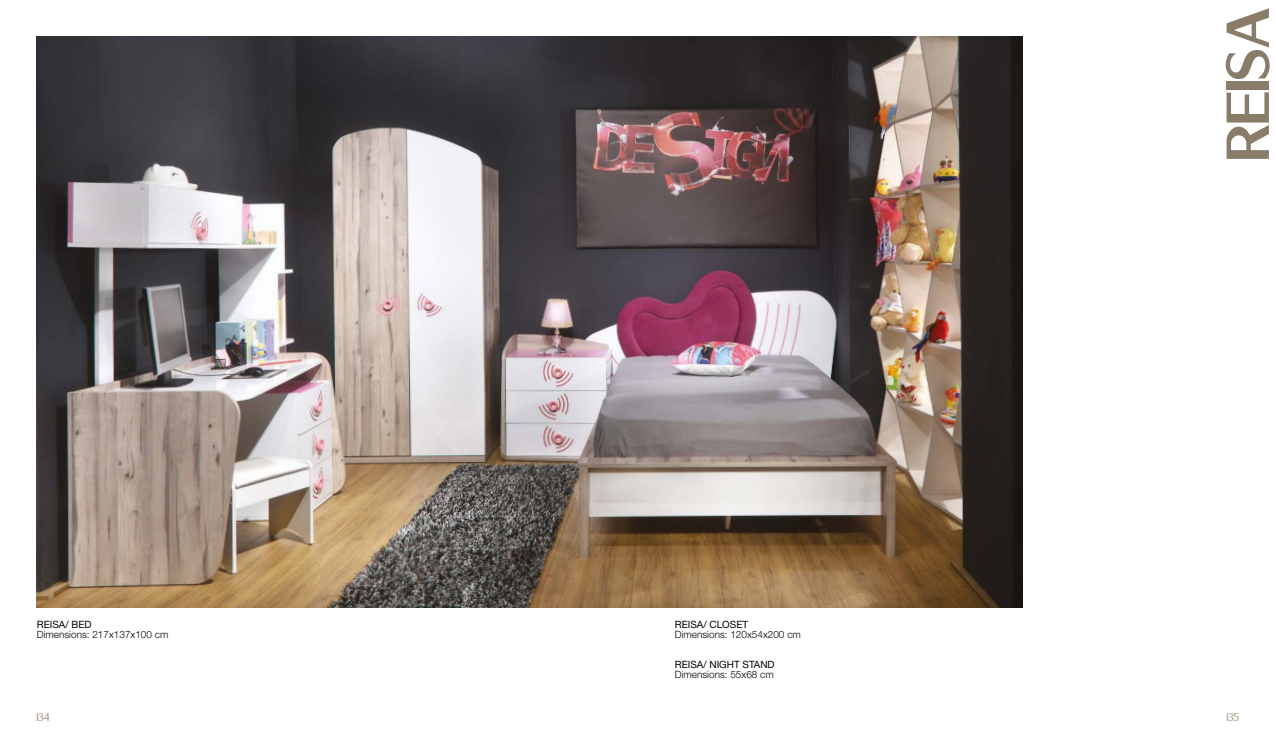
<style>
.page{position:relative;width:1276px;height:738px;background:#fff}
.page>*{position:absolute;margin:0;border:0;box-sizing:border-box;transform-origin:0 0}
.t1{font:700 60.5px "Berlina";color:#897d6a}
.t2{font:11px "Berlina";color:#aaa293}
.t3{font:300 10px "Helvetica Neue LT Std";color:#000}
.t4{font:10px "Helvetica Neue LT Std";color:#000}
</style>
<div class="page">
<img style="left:37px;top:37px;width:985px;height:570px">
<p class="t4" style="left:37px;top:617px;width:56px">REISA/ BED</p>
<p class="t3" style="left:37px;top:627px;width:133px">Dimensions: 217x137x100 cm</p>
<p class="t4" style="left:675px;top:617px;width:75px">REISA/ CLOSET</p>
<p class="t3" style="left:675px;top:627px;width:127px">Dimensions: 120x54x200 cm</p>
<p class="t4" style="left:675px;top:657px;width:101px">REISA/ NIGHT STAND</p>
<p class="t3" style="left:675px;top:667px;width:100px">Dimensions: 55x68 cm</p>
<h1 class="t1" style="left:1213px;top:160px;width:154px;rotate:-90deg">REISA</h1>
<p class="t2" style="left:37px;top:710px;width:14px">134</p>
<p class="t2" style="left:1226px;top:710px;width:14px">135</p>
</div>
